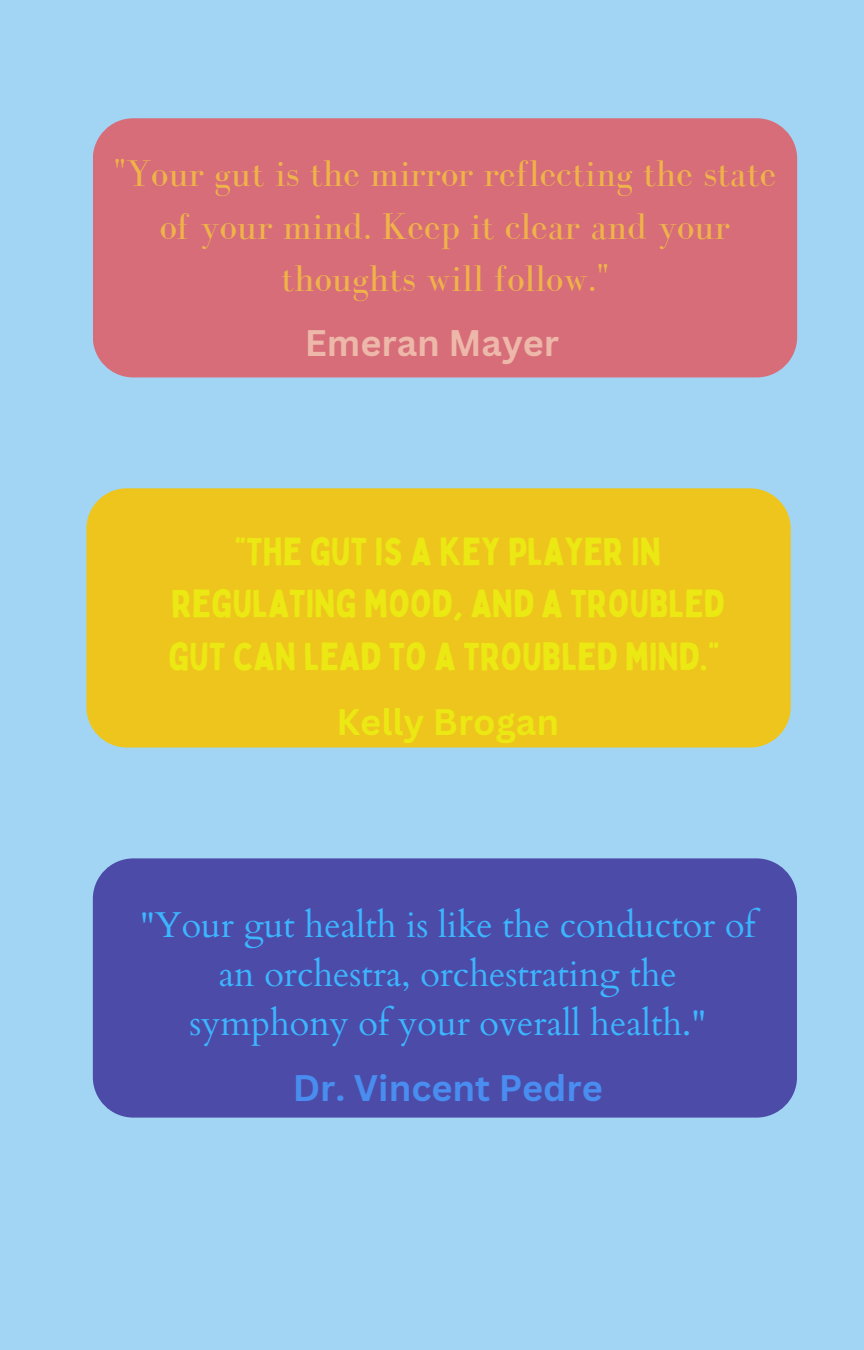
<style>
.page{position:relative;width:864px;height:1350px;background:#a2d5f4}
.page>*{position:absolute;margin:0;border:0;box-sizing:border-box;transform-origin:0 0}
.t1{font:38.25px/52.2px "Bodoni FLF";color:#efb349;text-align:center}
.t2{font:38.25px/52.2px "Bobby Jones";color:#ebe813;text-align:center}
.t3{font:36px/49.1px "Cardo";color:#3cb6ff;text-align:center}
.t4{font:700 36px "Canva Sans";color:#488def}
.t5{font:700 36px "Canva Sans";color:#ebe813}
.t6{font:700 36px "Canva Sans";color:#edb7a9}
</style>
<div class="page">
<div style="left:93px;top:118px;width:704px;height:259px;background:#d66d79;border-radius:40px"></div>
<div style="left:86px;top:488px;width:705px;height:260px;background:#eec51d;border-radius:40px"></div>
<div style="left:93px;top:858px;width:704px;height:260px;background:#4d4ba8;border-radius:40px"></div>
<p class="t1" style="left:114px;top:147px;width:664px">"Your gut is the mirror reflecting the state of your mind. Keep it clear and your thoughts will follow."</p>
<p class="t6" style="left:305px;top:318px;width:256px">Emeran Mayer</p>
<p class="t2" style="left:168px;top:525px;width:558px">"THE GUT IS A KEY PLAYER IN<br>REGULATING MOOD, AND A TROUBLED<br>GUT CAN LEAD TO A TROUBLED MIND."</p>
<p class="t5" style="left:337px;top:696px;width:224px">Kelly Brogan</p>
<p class="t3" style="left:140px;top:901px;width:617px">"Your gut health is like the conductor of an orchestra, orchestrating the symphony of your overall health."</p>
<p class="t4" style="left:293px;top:1062px;width:311px">Dr. Vincent Pedre</p>
</div>
